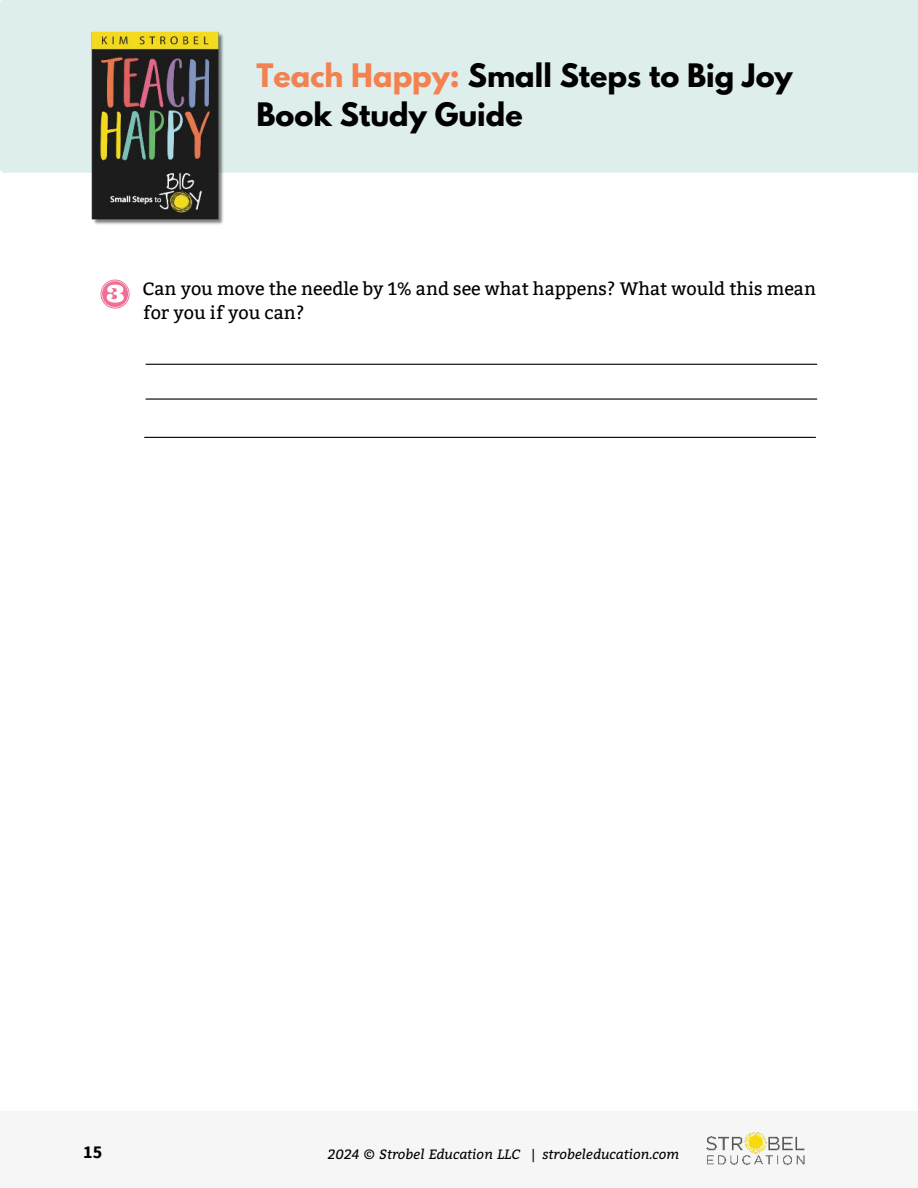
<style>
.page{position:relative;width:918px;height:1188px;background:#fff}
.page>*{position:absolute;margin:0;border:0;box-sizing:border-box;transform-origin:0 0}
.t1{font:700 28.65px/39.3px "League Spartan";color:#000}
.t2{font:18px/24.8px "Bitter";color:#000}
.t3{font:700 18px "Source Sans Pro";color:#000}
.t4{font:italic 13.5px "Bitter";color:#000}
.s1{color:#f48150}
.s2{font-style:normal}
</style>
<div class="page">
<hr style="left:145px;top:437px;width:671px;height:1px;background:#000">
<hr style="left:146px;top:364px;width:671px;height:1px;background:#000">
<hr style="left:146px;top:398px;width:671px;height:2px;background:#000">
<svg style="left:101px;top:280px;width:29px;height:29px"></svg>
<div style="left:0;top:1111px;width:918px;height:77px;background:#f6f6f6"></div>
<img style="left:706px;top:1132px;width:99px;height:34px">
<div style="left:0;top:0;width:918px;height:173px;background:#ddeeec"></div>
<img style="left:92px;top:29px;width:133px;height:196px">
<h1 class="t1" style="left:257px;top:55px;width:538px"><span class="s1">Teach Happy:</span> Small Steps to Big Joy<br>Book Study Guide</h1>
<p class="t2" style="left:143px;top:276px;width:675px">Can you move the needle by 1% and see what happens? What would this mean for you if you can?</p>
<p class="t3" style="left:83px;top:1140px;width:21px">15</p>
<p class="t4" style="left:328px;top:1144px;width:353px">2024 © Strobel Education LLC <span class="s2">|</span> strobeleducation.com</p>
</div>
